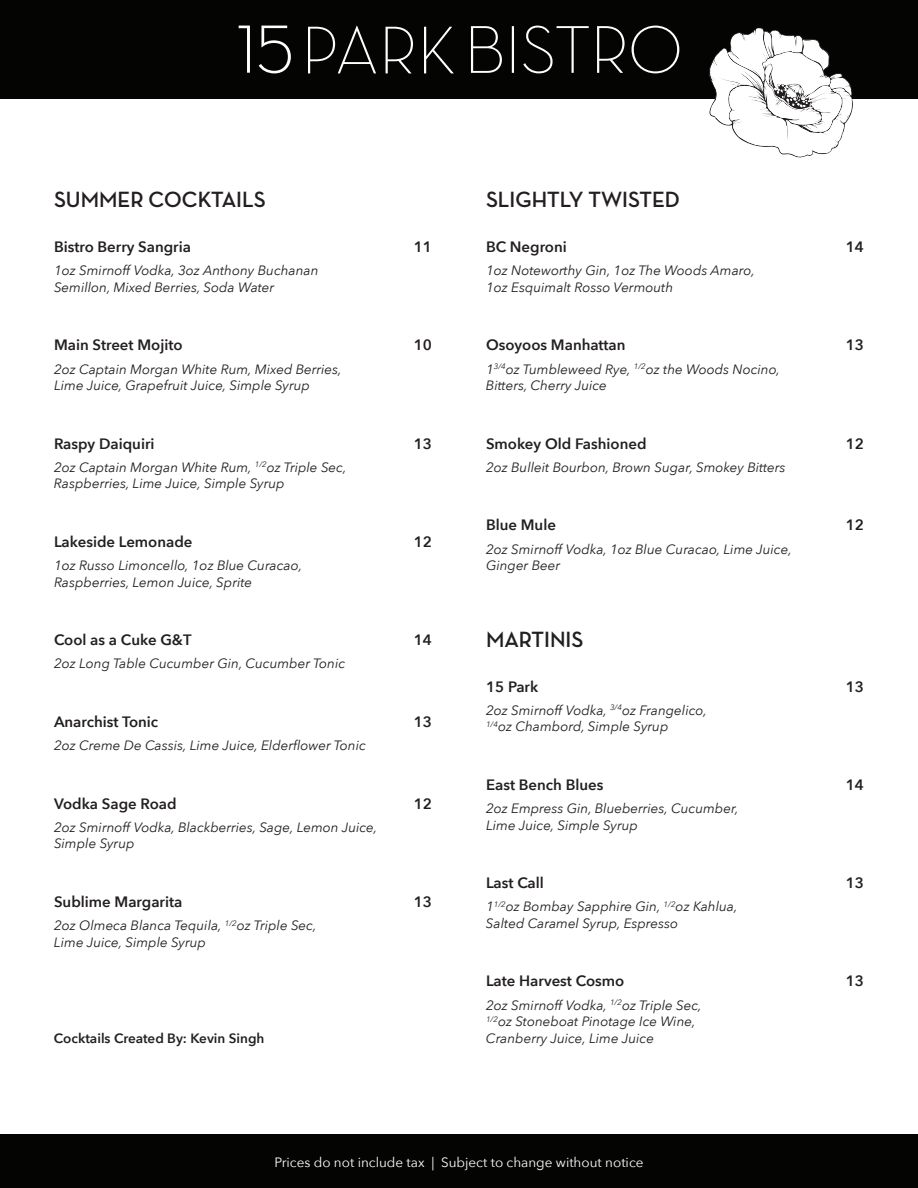
<style>
.page{position:relative;width:918px;height:1188px;background:#fff}
.page>*{position:absolute;margin:0;border:0;box-sizing:border-box;transform-origin:0 0}
.t1{font:700 22.5px "Neutra Disp";color:#231f20}
.t2{font:600 15px "Avenir Next";color:#231f20}
.t3{font:italic 13.5px/16.5px "Avenir Next";color:#231f20}
.t4{font:13.5px "Avenir Next";color:#fff}
.t5{font:600 13.5px "Avenir Next";color:#231f20}
</style>
<div class="page">
<div style="left:0;top:0;width:918px;height:99px;background:#040503"></div>
<svg style="left:239px;top:26px;width:52px;height:47px"></svg>
<svg style="left:308px;top:26px;width:146px;height:47px"></svg>
<svg style="left:471px;top:26px;width:208px;height:47px"></svg>
<svg style="left:709px;top:28px;width:144px;height:130px"></svg>
<div style="left:0;top:1134px;width:918px;height:54px;background:#040503"></div>
<h1 class="t1" style="left:54px;top:187px;width:213px">SUMMER COCKTAILS</h1>
<p class="t2" style="left:54px;top:234px;width:139px">Bistro Berry Sangria</p>
<p class="t2" style="left:414px;top:234px;width:20px">11</p>
<p class="t3" style="left:54px;top:262px;width:266px">1oz Smirnoff Vodka, 3oz Anthony Buchanan<br>Semillon, Mixed Berries, Soda Water</p>
<p class="t2" style="left:54px;top:332px;width:130px">Main Street Mojito</p>
<p class="t2" style="left:414px;top:332px;width:20px">10</p>
<p class="t3" style="left:54px;top:360px;width:289px">2oz Captain Morgan White Rum, Mixed Berries,<br>Lime Juice, Grapefruit Juice, Simple Syrup</p>
<p class="t2" style="left:54px;top:430px;width:102px">Raspy Daiquiri</p>
<p class="t2" style="left:414px;top:430px;width:20px">13</p>
<p class="t3" style="left:54px;top:458px;width:294px">2oz Captain Morgan White Rum, <sup>1/2</sup>oz Triple Sec,<br>Raspberries, Lime Juice, Simple Syrup</p>
<p class="t2" style="left:54px;top:529px;width:140px">Lakeside Lemonade</p>
<p class="t2" style="left:414px;top:529px;width:20px">12</p>
<p class="t3" style="left:54px;top:557px;width:250px">1oz Russo Limoncello, 1oz Blue Curacao,<br>Raspberries, Lemon Juice, Sprite</p>
<p class="t2" style="left:54px;top:627px;width:139px">Cool as a Cuke G&amp;T</p>
<p class="t2" style="left:414px;top:627px;width:20px">14</p>
<p class="t3" style="left:54px;top:655px;width:293px">2oz Long Table Cucumber Gin, Cucumber Tonic</p>
<p class="t2" style="left:54px;top:709px;width:106px">Anarchist Tonic</p>
<p class="t2" style="left:414px;top:709px;width:20px">13</p>
<p class="t3" style="left:54px;top:737px;width:313px">2oz Creme De Cassis, Lime Juice, Elderflower Tonic</p>
<p class="t2" style="left:54px;top:790px;width:124px">Vodka Sage Road</p>
<p class="t2" style="left:414px;top:790px;width:20px">12</p>
<p class="t3" style="left:54px;top:818px;width:325px">2oz Smirnoff Vodka, Blackberries, Sage, Lemon Juice,<br>Simple Syrup</p>
<p class="t2" style="left:54px;top:889px;width:130px">Sublime Margarita</p>
<p class="t2" style="left:414px;top:889px;width:20px">13</p>
<p class="t3" style="left:54px;top:917px;width:264px">2oz Olmeca Blanca Tequila, <sup>1/2</sup>oz Triple Sec,<br>Lime Juice, Simple Syrup</p>
<h1 class="t1" style="left:486px;top:187px;width:195px">SLIGHTLY TWISTED</h1>
<p class="t2" style="left:486px;top:234px;width:82px">BC Negroni</p>
<p class="t2" style="left:846px;top:234px;width:20px">14</p>
<p class="t3" style="left:486px;top:262px;width:270px">1oz Noteworthy Gin, 1oz The Woods Amaro,<br>1oz Esquimalt Rosso Vermouth</p>
<p class="t2" style="left:486px;top:332px;width:141px">Osoyoos Manhattan</p>
<p class="t2" style="left:846px;top:332px;width:20px">13</p>
<p class="t3" style="left:486px;top:360px;width:296px">1<sup>3/4</sup>oz Tumbleweed Rye, <sup>1/2</sup>oz the Woods Nocino,<br>Bitters, Cherry Juice</p>
<p class="t2" style="left:486px;top:430px;width:162px">Smokey Old Fashioned</p>
<p class="t2" style="left:846px;top:430px;width:20px">12</p>
<p class="t3" style="left:486px;top:458px;width:301px">2oz Bulleit Bourbon, Brown Sugar, Smokey Bitters</p>
<p class="t2" style="left:486px;top:512px;width:71px">Blue Mule</p>
<p class="t2" style="left:846px;top:512px;width:20px">12</p>
<p class="t3" style="left:486px;top:540px;width:307px">2oz Smirnoff Vodka, 1oz Blue Curacao, Lime Juice,<br>Ginger Beer</p>
<h1 class="t1" style="left:486px;top:626px;width:99px">MARTINIS</h1>
<p class="t2" style="left:486px;top:673px;width:54px">15 Park</p>
<p class="t2" style="left:846px;top:673px;width:20px">13</p>
<p class="t3" style="left:486px;top:701px;width:222px">2oz Smirnoff Vodka, <sup>3/4</sup>oz Frangelico,<br><sup>1/4</sup>oz Chambord, Simple Syrup</p>
<p class="t2" style="left:486px;top:772px;width:119px">East Bench Blues</p>
<p class="t2" style="left:846px;top:772px;width:20px">14</p>
<p class="t3" style="left:486px;top:800px;width:254px">2oz Empress Gin, Blueberries, Cucumber,<br>Lime Juice, Simple Syrup</p>
<p class="t2" style="left:486px;top:870px;width:59px">Last Call</p>
<p class="t2" style="left:846px;top:870px;width:20px">13</p>
<p class="t3" style="left:486px;top:898px;width:253px">1<sup>1/2</sup>oz Bombay Sapphire Gin, <sup>1/2</sup>oz Kahlua,<br>Salted Caramel Syrup, Espresso</p>
<p class="t2" style="left:486px;top:968px;width:140px">Late Harvest Cosmo</p>
<p class="t2" style="left:846px;top:968px;width:20px">13</p>
<p class="t3" style="left:486px;top:996px;width:217px">2oz Smirnoff Vodka, <sup>1/2</sup>oz Triple Sec,<br><sup>1/2</sup>oz Stoneboat Pinotage Ice Wine,</p>
<p class="t5" style="left:54px;top:1027px;width:212px">Cocktails Created By: Kevin Singh</p>
<p class="t3" style="left:486px;top:1029px;width:170px">Cranberry Juice, Lime Juice</p>
<p class="t4" style="left:275px;top:1151px;width:370px">Prices do not include tax | Subject to change without notice</p>
</div>
